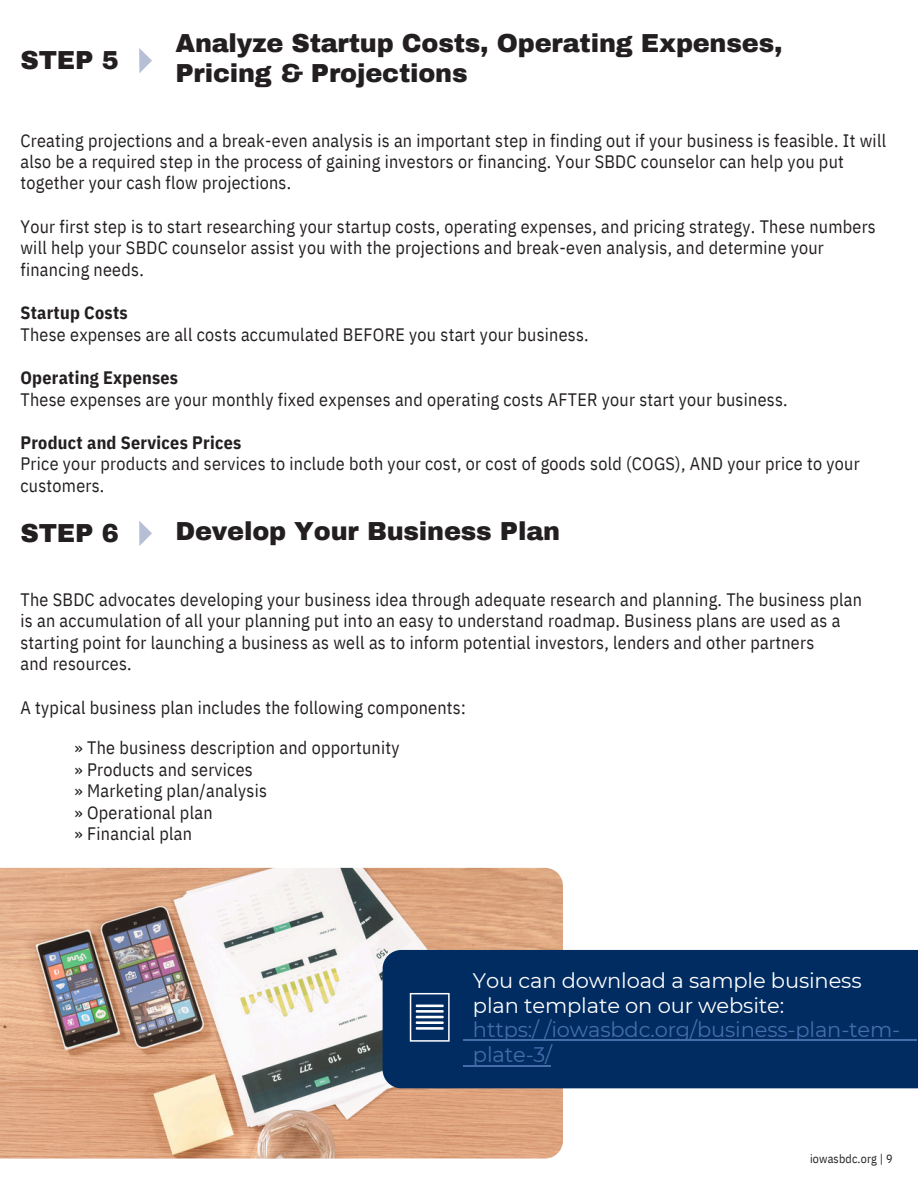
<style>
.page{position:relative;width:918px;height:1188px;background:#fff}
.page>*{position:absolute;margin:0;border:0;box-sizing:border-box;transform-origin:0 0}
.t1{font:900 25.5px/30.3px "Archivo";letter-spacing:-.005em;color:#231f20}
.t2{font:21px/24.8px "Montserrat";letter-spacing:-.005em;color:#fff}
.t3{font:21px/24.8px "Montserrat";letter-spacing:-.005em;color:#446da9}
.t4{font:18px/21.3px "IBM Plex Sans Cond";letter-spacing:.015em;color:#231f20}
.t5{font:700 18px "IBM Plex Sans Cond";letter-spacing:.015em;color:#231f20}
.t6{font:12px "IBM Plex Sans Cond";letter-spacing:.015em;color:#231f20}
</style>
<div class="page">
<img style="left:0;top:868px;width:563px;height:291px">
<svg style="left:139px;top:48px;width:13px;height:25px"></svg>
<svg style="left:139px;top:521px;width:13px;height:25px"></svg>
<div style="left:383px;top:950px;width:535px;height:138px;background:#002c62"></div>
<svg style="left:410px;top:993px;width:40px;height:49px"></svg>
<hr style="left:463px;top:1039px;width:454px;height:2px;background:#446da9">
<hr style="left:463px;top:1066px;width:88px;height:1px;background:#446da9">
<p class="t1" style="left:20px;top:46px;width:100px">STEP 5</p>
<h1 class="t1" style="left:175px;top:28px;width:609px">Analyze Startup Costs, Operating Expenses,<br>Pricing &amp; Projections</h1>
<p class="t4" style="left:20px;top:129px;width:867px">Creating projections and a break-even analysis is an important step in finding out if your business is feasible. It will also be a required step in the process of gaining investors or financing. Your SBDC counselor can help you put together your cash flow projections.</p>
<p class="t4" style="left:20px;top:216px;width:857px">Your first step is to start researching your startup costs, operating expenses, and pricing strategy. These numbers will help your SBDC counselor assist you with the projections and break-even analysis, and determine your financing needs.</p>
<p class="t5" style="left:20px;top:301px;width:109px">Startup Costs</p>
<p class="t4" style="left:20px;top:323px;width:570px">These expenses are all costs accumulated BEFORE you start your business.</p>
<p class="t5" style="left:20px;top:366px;width:159px">Operating Expenses</p>
<p class="t4" style="left:20px;top:388px;width:769px">These expenses are your monthly fixed expenses and operating costs AFTER your start your business.</p>
<p class="t5" style="left:20px;top:431px;width:222px">Product and Services Prices</p>
<p class="t4" style="left:20px;top:453px;width:841px">Price your products and services to include both your cost, or cost of goods sold (COGS), AND your price to your customers.</p>
<p class="t1" style="left:20px;top:519px;width:100px">STEP 6</p>
<p class="t1" style="left:175px;top:517px;width:386px">Develop Your Business Plan</p>
<p class="t4" style="left:20px;top:589px;width:843px">The SBDC advocates developing your business idea through adequate research and planning. The business plan is an accumulation of all your planning put into an easy to understand roadmap. Business plans are used as a starting point for launching a business as well as to inform potential investors, lenders and other partners<br>and resources.</p>
<p class="t4" style="left:20px;top:697px;width:447px">A typical business plan includes the following components:</p>
<p class="t4" style="left:74px;top:737px;width:327px">» The business description and opportunity » Products and services<br>» Marketing plan/analysis<br>» Operational plan<br>» Financial plan</p>
<p class="t2" style="left:473px;top:968px;width:390px">You can download a sample business plan template on our website:</p>
<p class="t3" style="left:473px;top:1018px;width:429px">https:/ /iowasbdc.org/business-plan-tem&shy;plate-3/</p>
<h1 class="t6" style="left:810px;top:1151px;width:84px">iowasbdc.org | 9</h1>
</div>
